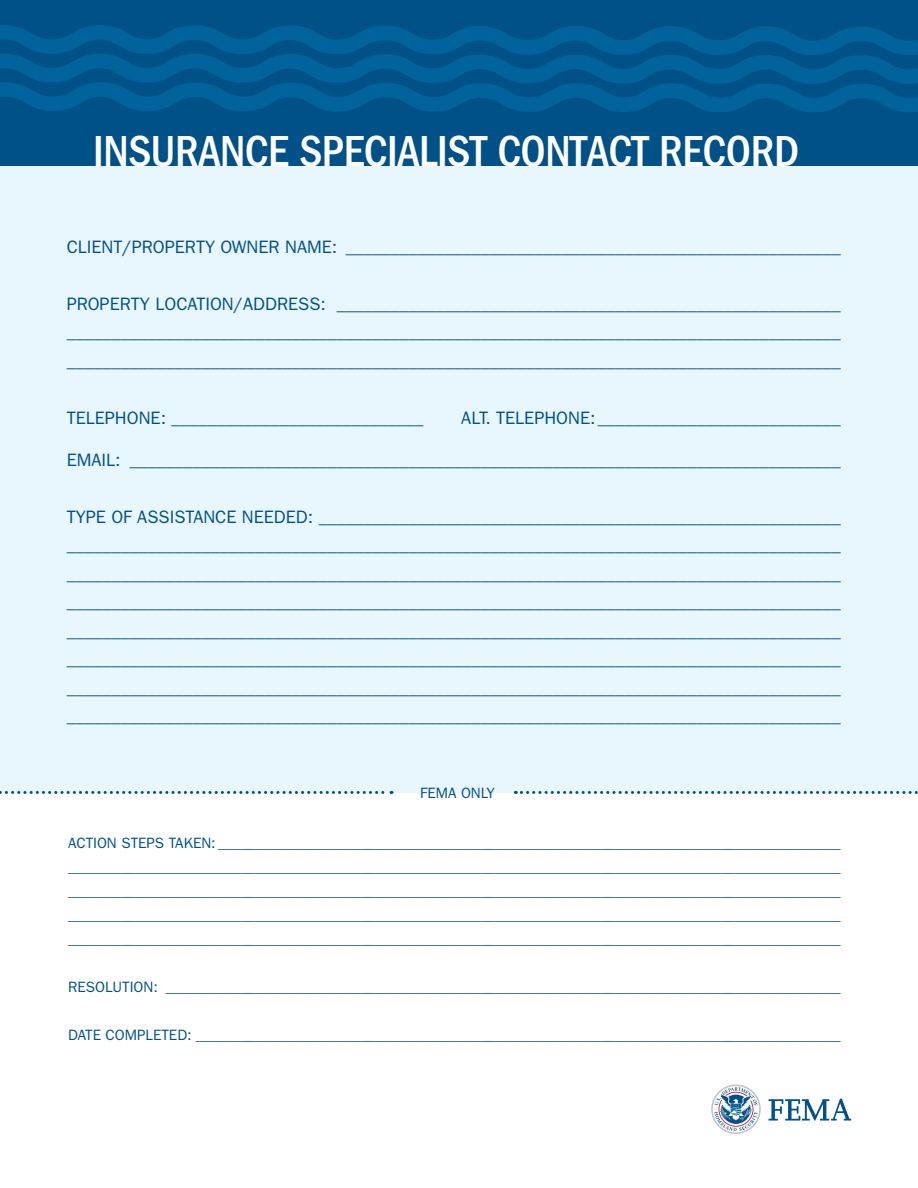
<style>
.page{position:relative;width:918px;height:1188px;background:#fff}
.page>*{position:absolute;margin:0;border:0;box-sizing:border-box;transform-origin:0 0}
.t1{font:500 condensed 45px "ITC Franklin Gothic Std";letter-spacing:-.01em;color:#fff}
.t2{font:18px/28.5px "ITC Franklin Gothic Std";color:#005187}
.t3{font:15px/24px "ITC Franklin Gothic Std";color:#005187;text-align:justify}
</style>
<div class="page">
<div style="left:0;top:158px;width:918px;height:635px;background:#e8f6fd"></div>
<svg style="left:515px;top:791px;width:403px;height:3px"></svg>
<svg style="left:0;top:791px;width:392px;height:3px"></svg>
<div style="left:0;top:0;width:918px;height:165px;background:#005187"></div>
<svg style="left:0;top:25px;width:918px;height:87px"></svg>
<svg style="left:769px;top:1099px;width:82px;height:22px"></svg>
<svg style="left:711px;top:1085px;width:50px;height:49px"></svg>
<h1 class="t1" style="left:93px;top:126px;width:708px">INSURANCE SPECIALIST CONTACT RECORD</h1>
<p class="t2" style="left:67px;top:232px;width:775px">CLIENT/PROPERTY OWNER NAME: _______________________________________________________</p>
<p class="t2" style="left:67px;top:289px;width:776px">PROPERTY LOCATION/ADDRESS: ________________________________________________________</p>
<p class="t2" style="left:67px;top:318px;width:775px">______________________________________________________________________________________ ______________________________________________________________________________________</p>
<p class="t2" style="left:67px;top:403px;width:358px">TELEPHONE: ____________________________</p>
<p class="t2" style="left:461px;top:403px;width:381px">ALT. TELEPHONE:___________________________</p>
<p class="t2" style="left:67px;top:445px;width:775px">EMAIL: _______________________________________________________________________________</p>
<p class="t2" style="left:67px;top:502px;width:775px">TYPE OF ASSISTANCE NEEDED: __________________________________________________________</p>
<p class="t2" style="left:67px;top:531px;width:775px;text-align:justify">______________________________________________________________________________________ ______________________________________________________________________________________ ______________________________________________________________________________________ ______________________________________________________________________________________ ______________________________________________________________________________________ ______________________________________________________________________________________ ______________________________________________________________________________________</p>
<h2 class="t3" style="left:420px;top:781px;width:76px">FEMA ONLY</h2>
<p class="t3" style="left:68px;top:831px;width:774px">ACTION STEPS TAKEN: ___________________________________________________________________________________</p>
<p class="t3" style="left:68px;top:855px;width:774px">_______________________________________________________________________________________________________ _______________________________________________________________________________________________________ _______________________________________________________________________________________________________ _______________________________________________________________________________________________________</p>
<p class="t3" style="left:68px;top:975px;width:774px">RESOLUTION: __________________________________________________________________________________________</p>
<p class="t3" style="left:68px;top:1023px;width:774px">DATE COMPLETED: ______________________________________________________________________________________</p>
</div>
